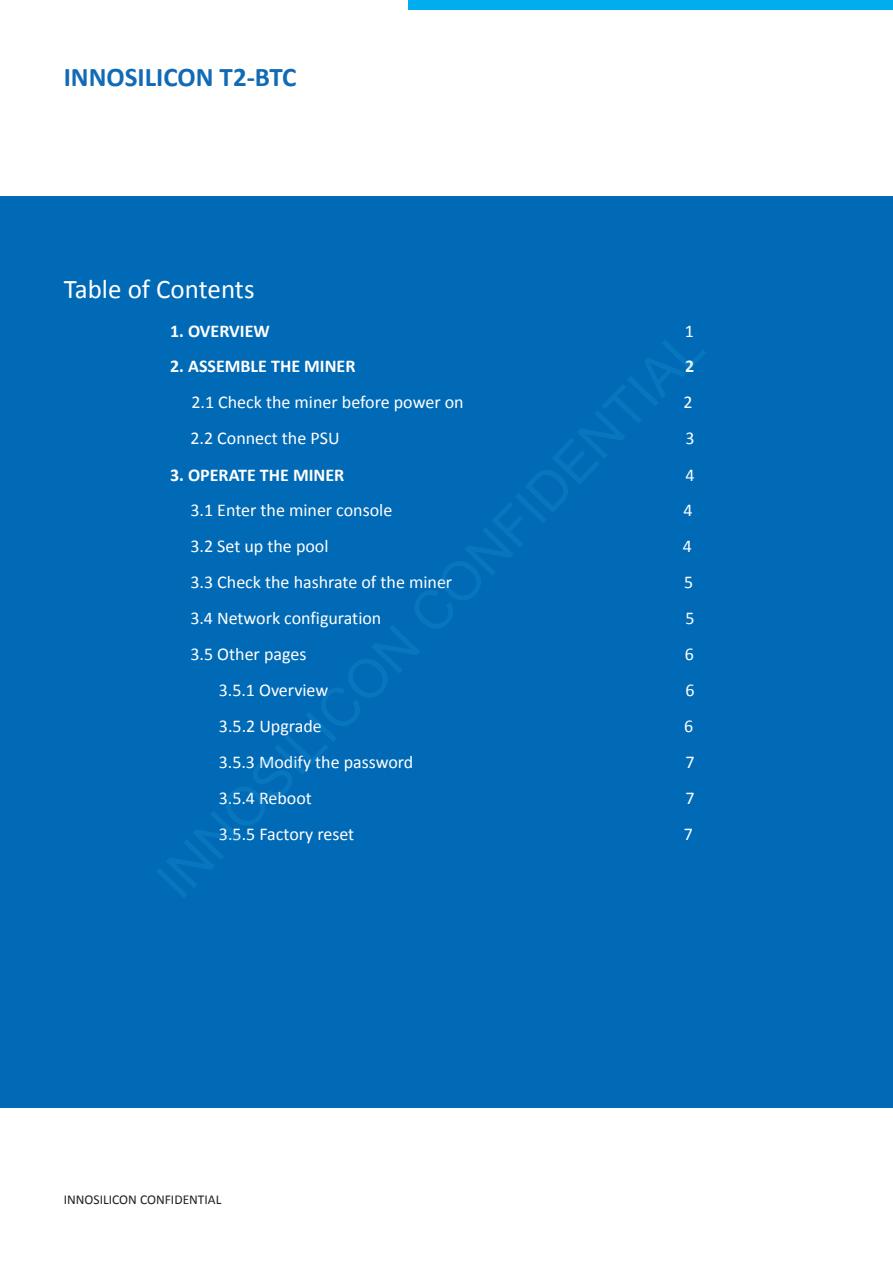
<style>
.page{position:relative;width:893px;height:1263px;background:#fff}
.page>*{position:absolute;margin:0;border:0;box-sizing:border-box;transform-origin:0 0}
.t1{font:700 27px "Calibri";color:#126ab5}
.t2{font:27px "Calibri";color:#fff}
.t3{font:18px "Calibri";color:#fff}
.t4{font:700 18px "Calibri";color:#fff}
.t5{font:13.5px "Calibri";color:#231f20}
</style>
<div class="page">
<div style="left:0;top:196px;width:893px;height:911px;background:#016ab6"></div>
<div style="left:409px;top:0;width:484px;height:9px;background:#00aeef"></div>
<p class="t1" style="left:64px;top:60px;width:234px">INNOSILICON T2-BTC</p>
<p class="t2" style="left:64px;top:272px;width:192px">Table of Contents</p>
<p class="t4" style="left:170px;top:320px;width:101px">1. OVERVIEW</p>
<p class="t3" style="left:685px;top:320px;width:11px">1</p>
<p class="t4" style="left:170px;top:354px;width:187px">2. ASSEMBLE THE MINER</p>
<p class="t4" style="left:685px;top:354px;width:11px">2</p>
<p class="t3" style="left:191px;top:390px;width:274px">2.1 Check the miner before power on</p>
<p class="t3" style="left:683px;top:390px;width:11px">2</p>
<p class="t3" style="left:190px;top:426px;width:151px">2.2 Connect the PSU</p>
<p class="t3" style="left:685px;top:426px;width:11px">3</p>
<p class="t4" style="left:170px;top:464px;width:176px">3. OPERATE THE MINER</p>
<p class="t3" style="left:685px;top:464px;width:11px">4</p>
<p class="t3" style="left:190px;top:498px;width:203px">3.1 Enter the miner console</p>
<p class="t3" style="left:683px;top:498px;width:11px">4</p>
<p class="t3" style="left:190px;top:534px;width:140px">3.2 Set up the pool</p>
<p class="t3" style="left:683px;top:534px;width:11px">4</p>
<p class="t3" style="left:190px;top:570px;width:263px">3.3 Check the hashrate of the miner</p>
<p class="t3" style="left:684px;top:570px;width:11px">5</p>
<p class="t3" style="left:190px;top:606px;width:193px">3.4 Network configuration</p>
<p class="t3" style="left:685px;top:606px;width:11px">5</p>
<p class="t3" style="left:190px;top:642px;width:117px">3.5 Other pages</p>
<p class="t3" style="left:685px;top:642px;width:11px">6</p>
<p class="t3" style="left:219px;top:678px;width:111px">3.5.1 Overview</p>
<p class="t3" style="left:685px;top:678px;width:11px">6</p>
<p class="t3" style="left:219px;top:714px;width:104px">3.5.2 Upgrade</p>
<p class="t3" style="left:684px;top:714px;width:11px">6</p>
<p class="t3" style="left:219px;top:750px;width:196px">3.5.3 Modify the password</p>
<p class="t3" style="left:685px;top:750px;width:11px">7</p>
<p class="t3" style="left:219px;top:786px;width:95px">3.5.4 Reboot</p>
<p class="t3" style="left:685px;top:786px;width:11px">7</p>
<p class="t3" style="left:219px;top:822px;width:137px">3.5.5 Factory reset</p>
<p class="t3" style="left:684px;top:822px;width:11px">7</p>
<p class="t5" style="left:64px;top:1191px;width:159px">INNOSILICON CONFIDENTIAL</p>
</div>
